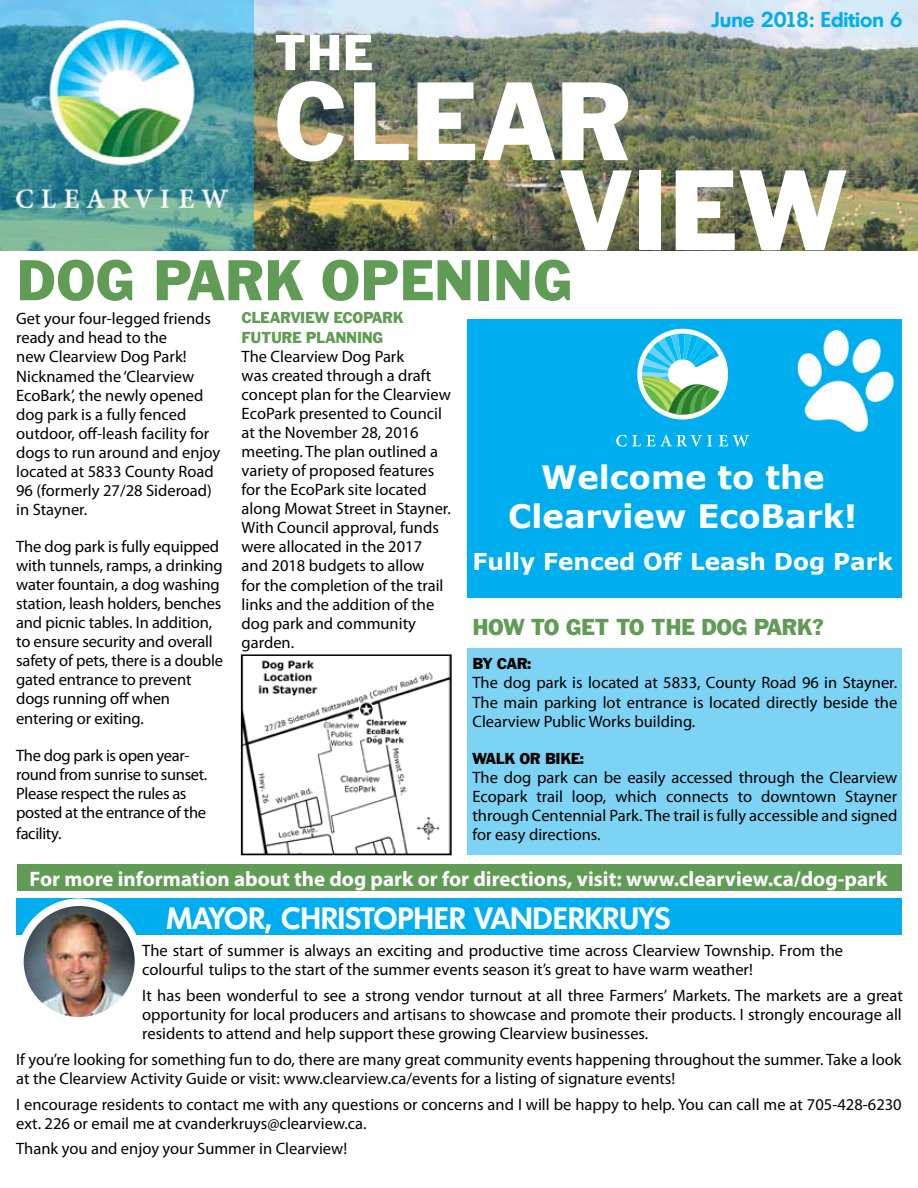
<style>
.page{position:relative;width:918px;height:1188px;background:#fff}
.page>*{position:absolute;margin:0;border:0;box-sizing:border-box;transform-origin:0 0}
.t1{font:119.55px "Franklin Gothic";color:#fff}
.t2{font:116.55px "Franklin Gothic";color:#fff}
.t3{font:60px "Franklin Gothic";color:#609c55}
.t4{font:52.65px "Franklin Gothic";color:#fff}
.t5{font:700 32.25px/38.7px "Verdana";color:#fff;text-align:center}
.t6{font:30px "Montreal SF Bold";letter-spacing:.01em;color:#fff}
.t7{font:24px "Franklin Gothic";letter-spacing:-.02em;color:#609c55}
.t8{font:700 23.25px "Verdana";color:#fff}
.t9{font:700 21px "Myriad Pro";color:#fff}
.t10{font:21px "Montreal SF Bold";color:#00aeef}
.t11{font:16.5px/19px "Myriad Pro";color:#000}
.t12{font:16.5px/19px "Myriad Pro";letter-spacing:-.02em;color:#000}
.t13{font:16.5px/19.4px "Franklin Gothic";letter-spacing:-.02em;color:#609c55}
.t14{font:16.5px "Franklin Gothic";letter-spacing:-.02em;color:#000}
</style>
<div class="page">
<div style="left:17px;top:864px;width:885px;height:27px;background:#609c55"></div>
<div style="left:467px;top:648px;width:435px;height:207px;background:#7dd3f4"></div>
<img style="left:254px;top:0;width:664px;height:251px">
<svg style="left:0;top:0;width:254px;height:251px;background:#5ea8ad"></svg>
<img style="left:16px;top:21px;width:211px;height:187px">
<div style="left:467px;top:319px;width:435px;height:278px;background:#00aeef"></div>
<div style="left:637px;top:329px;width:91px;height:91px;background:#fff;border-radius:50%"></div>
<svg style="left:642px;top:334px;width:77px;height:81px"></svg>
<svg style="left:616px;top:435px;width:96px;height:12px"></svg>
<svg style="left:719px;top:435px;width:30px;height:12px"></svg>
<img style="left:797px;top:331px;width:98px;height:102px">
<img style="left:244px;top:657px;width:205px;height:195px">
<div style="left:241px;top:654px;width:211px;height:201px;border:2px solid #000"></div>
<div style="left:16px;top:898px;width:886px;height:37px;background:#00aeef"></div>
<img style="left:25px;top:902px;width:112px;height:113px">
<div style="left:16px;top:898px;width:126px;height:126px;border:8px solid #fff;border-radius:50%"></div>
<p class="t10" style="left:712px;top:6px;width:193px">JUNE 2018: EDITION 6</p>
<h3 class="t4" style="left:274px;top:21px;width:100px">THE</h3>
<h2 class="t2" style="left:274px;top:51px;width:359px">CLEAR</h2>
<h1 class="t1" style="left:561px;top:138px;width:286px">VIEW</h1>
<h3 class="t3" style="left:16px;top:244px;width:558px">DOG PARK OPENING</h3>
<p class="t11" style="left:16px;top:309px;width:206px">Get your four-legged friends ready and head to the<br>new Clearview Dog Park!<br>Nicknamed the ‘Clearview<br>EcoBark’, the newly opened dog park is a fully fenced outdoor, off-leash facility for dogs to run around and enjoy located at 5833 County Road<br>96 (formerly 27/28 Sideroad) in Stayner.</p>
<p class="t11" style="left:16px;top:537px;width:208px">The dog park is fully equipped with tunnels, ramps, a drinking water fountain, a dog washing station, leash holders, benches and picnic tables. In addition, to ensure security and overall safety of pets, there is a double gated entrance to prevent dogs running off when entering or exiting.</p>
<p class="t12" style="left:16px;top:745px;width:193px">The dog park is open year&shy;round from sunrise to sunset.<br>Please respect the rules as posted at the entrance of the</p>
<p class="t12" style="left:16px;top:824px;width:47px">facility.</p>
<p class="t13" style="left:242px;top:308px;width:163px">CLEARVIEW ECOPARK<br>FUTURE PLANNING</p>
<p class="t11" style="left:242px;top:347px;width:211px">The Clearview Dog Park<br>was created through a draft concept plan for the Clearview<br>EcoPark presented to Council at the November 28, 2016 meeting. The plan outlined a variety of proposed features for the EcoPark site located along Mowat Street in Stayner.<br>With Council approval, funds were allocated in the 2017 and 2018 budgets to allow<br>for the completion of the trail links and the addition of the dog park and community garden.</p>
<h3 class="t5" style="left:508px;top:458px;width:350px">Welcome to the<br>Clearview EcoBark!</h3>
<h3 class="t8" style="left:473px;top:546px;width:422px">Fully Fenced Off Leash Dog Park</h3>
<h3 class="t7" style="left:472px;top:612px;width:353px">HOW TO GET TO TH E DOG PARK?</h3>
<p class="t14" style="left:472px;top:654px;width:60px">BY CAR:</p>
<p class="t11" style="left:472px;top:673px;width:426px;text-align:justify">The dog park is located at 5833, County Road 96 in Stayner.<br>The main parking lot entrance is located directly beside the Clearview Public Works building.</p>
<p class="t14" style="left:472px;top:749px;width:113px">WALK OR BIKE:</p>
<p class="t11" style="left:472px;top:768px;width:426px;text-align:justify">The dog park can be easily accessed through the Clearview Ecopark trail loop, which connects to downtown Stayner through Centennial Park. The trail is fully accessible and signed for easy directions.</p>
<p class="t9" style="left:30px;top:865px;width:859px">For more information about the dog park or for directions, visit: www.clearview.ca/dog-park</p>
<h3 class="t6" style="left:166px;top:899px;width:506px">MAYOR, CHRISTOPHER VANDERKRUYS</h3>
<p class="t11" style="left:142px;top:941px;width:703px">The start of summer is always an exciting and productive time across Clearview Township. From the colourful tulips to the start of the summer events season it’s great to have warm weather!</p>
<p class="t11" style="left:142px;top:985px;width:762px;text-align:justify">It has been wonderful to see a strong vendor turnout at all three Farmers’ Markets. The markets are a great opportunity for local producers and artisans to showcase and promote their products. I strongly encourage all residents to attend and help support these growing Clearview businesses.</p>
<p class="t11" style="left:16px;top:1049px;width:887px">If you’re looking for something fun to do, there are many great community events happening throughout the summer. Take a look at the Clearview Activity Guide or visit: www.clearview.ca/events for a listing of signature events!</p>
<p class="t11" style="left:16px;top:1094px;width:887px">I encourage residents to contact me with any questions or concerns and I will be happy to help. You can call me at 705-428-6230 ext. 226 or email me at cvanderkruys@clearview.ca.</p>
<p class="t11" style="left:16px;top:1139px;width:332px">Thank you and enjoy your Summer in Clearview!</p>
</div>
